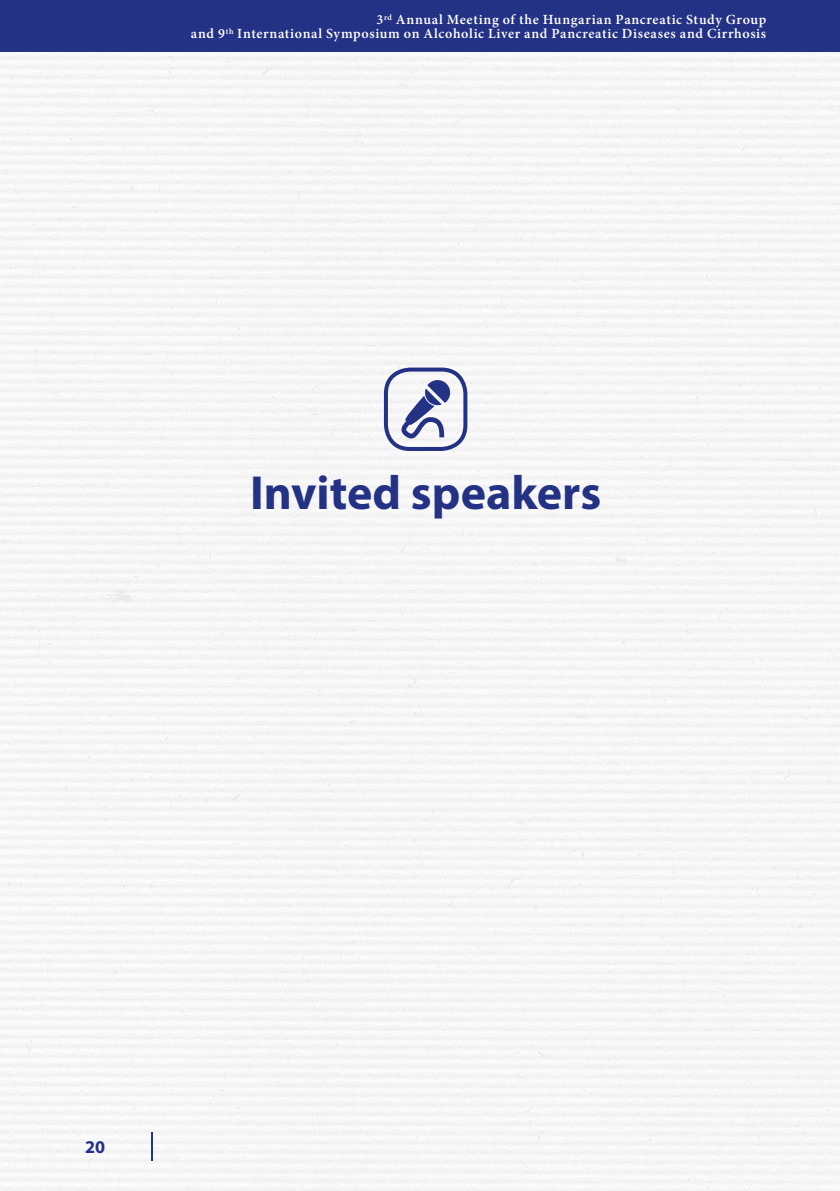
<style>
.page{position:relative;width:840px;height:1191px;background:#fff}
.page>*{position:absolute;margin:0;border:0;box-sizing:border-box;transform-origin:0 0}
.t1{font:700 48px "Myriad Pro";color:#243285}
.t2{font:700 18px "Myriad Pro";color:#243285}
.t3{font:600 14px/14px "Minion Pro";letter-spacing:.045em;color:#fff;text-align:right}
</style>
<div class="page">
<div style="left:0;top:51px;width:839px;height:1140px;background:#f6f6f7"></div>
<div style="left:0;top:0;width:839px;height:51px;background:#243285"></div>
<hr style="left:151px;top:1132px;width:2px;height:28px;background:#243285">
<svg style="left:400px;top:379px;width:51px;height:59px"></svg>
<div style="left:384px;top:367px;width:83px;height:84px;border:4px solid #243285;border-radius:24px"></div>
<p class="t3" style="left:191px;top:13px;width:576px">3<sup>rd</sup> Annual Meeting of the Hungarian Pancreatic Study Group<br>and 9<sup>th</sup> International Symposium on Alcoholic Liver and Pancreatic Diseases and Cirrhosis</p>
<h1 class="t1" style="left:250px;top:461px;width:352px">Invited speakers</h1>
<p class="t2" style="left:85px;top:1135px;width:22px">20</p>
</div>
